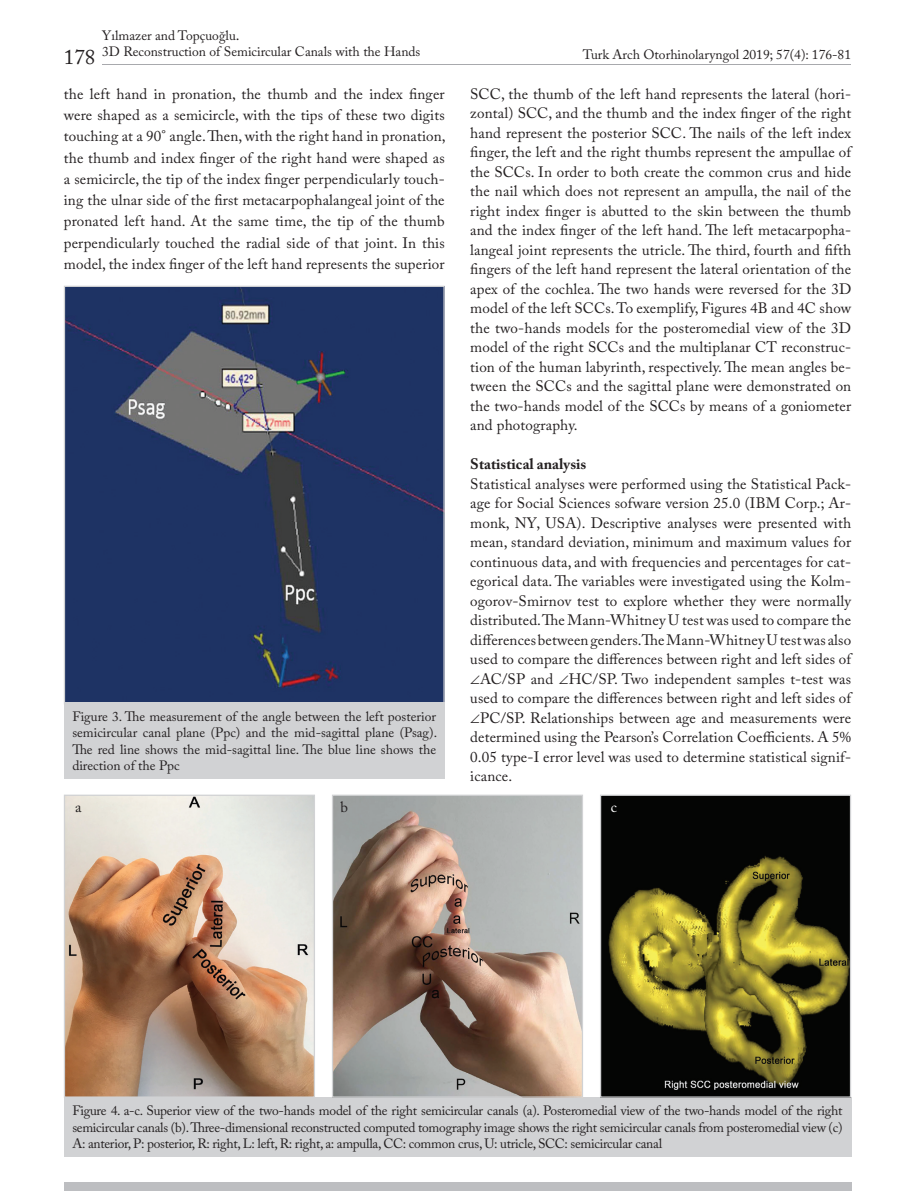
<style>
.page{position:relative;width:915px;height:1191px;background:#fff}
.page>*{position:absolute;margin:0;border:0;box-sizing:border-box;transform-origin:0 0}
.t1{font:21px "Adobe Caslon Pro";color:#231f20}
.t2{font:15px/19.5px "Adobe Caslon Pro";letter-spacing:.01em;color:#231f20;text-align:justify}
.t3{font:700 15px "Adobe Caslon Pro";color:#231f20}
.t4{font:15px "Adobe Caslon Pro";color:#fff}
.t5{font:13.5px/16.5px "Adobe Caslon Pro";color:#231f20;text-align:justify}
.s1{font-size:15px}
</style>
<div class="page">
<div style="left:64px;top:1182px;width:786px;height:9px;background:#bdbec1"></div>
<img style="left:66px;top:796px;width:247px;height:299px">
<div style="left:64px;top:794px;width:251px;height:303px;border:1px solid #d1d2d4"></div>
<div style="left:64px;top:1097px;width:786px;height:60px;background:#d1d2d4"></div>
<img style="left:334px;top:796px;width:247px;height:299px">
<div style="left:332px;top:794px;width:251px;height:303px;border:1px solid #d1d2d4"></div>
<img style="left:601px;top:796px;width:247px;height:299px">
<div style="left:599px;top:794px;width:251px;height:303px;border:1px solid #d1d2d4"></div>
<img style="left:66px;top:288px;width:376px;height:414px">
<div style="left:64px;top:702px;width:380px;height:77px;background:#d1d2d4"></div>
<hr style="left:102px;top:64px;width:748px;height:1px;background:#a8a9ad">
<p class="t5" style="left:102px;top:27px;width:319px">Yılmazer and Topçuoğlu<span class="s1">.<br></span>3D Reconstruction of Semicircular Canals with the Hands</p>
<h1 class="t1" style="left:64px;top:44px;width:33px">178</h1>
<p class="t5" style="left:582px;top:46px;width:270px">Turk Arch Otorhinolaryngol 2019; 57(4): 176-81</p>
<p class="t2" style="left:64px;top:83px;width:383px;line-height:21.3px">the left hand in pronation, the thumb and the index finger were shaped as a semicircle, with the tips of these two digits touching at a 90° angle. Then, with the right hand in pronation, the thumb and index finger of the right hand were shaped as a semicircle, the tip of the index finger perpendicularly touch&shy;ing the ulnar side of the first metacarpophalangeal joint of the pronated left hand. At the same time, the tip of the thumb perpendicularly touched the radial side of that joint. In this model, the index finger of the left hand represents the superior</p>
<p class="t2" style="left:470px;top:84px;width:382px">SCC, the thumb of the left hand represents the lateral (hori&shy;zontal) SCC, and the thumb and the index finger of the right hand represent the posterior SCC. The nails of the left index finger, the left and the right thumbs represent the ampullae of the SCCs. In order to both create the common crus and hide the nail which does not represent an ampulla, the nail of the right index finger is abutted to the skin between the thumb and the index finger of the left hand. The left metacarpopha&shy;langeal joint represents the utricle. The third, fourth and fifth fingers of the left hand represent the lateral orientation of the apex of the cochlea. The two hands were reversed for the 3D model of the left SCCs. To exemplify, Figures 4B and 4C show the two-hands models for the posteromedial view of the 3D model of the right SCCs and the multiplanar CT reconstruc&shy;tion of the human labyrinth, respectively. The mean angles be&shy;tween the SCCs and the sagittal plane were demonstrated on the two-hands model of the SCCs by means of a goniometer and photography.</p>
<p class="t3" style="left:470px;top:455px;width:118px">Statistical analysis</p>
<p class="t2" style="left:470px;top:474px;width:382px">Statistical analyses were performed using the Statistical Pack&shy;age for Social Sciences sofware version 25.0 (IBM Corp.; Ar&shy;monk, NY, USA). Descriptive analyses were presented with mean, standard deviation, minimum and maximum values for continuous data, and with frequencies and percentages for cat&shy;egorical data. The variables were investigated using the Kolm&shy;ogorov-Smirnov test to explore whether they were normally distributed. The Mann-Whitney U test was used to compare the differences between genders. The Mann-Whitney U test was also used to compare the differences between right and left sides of ∠AC/SP and ∠HC/SP. Two independent samples t-test was used to compare the differences between right and left sides of ∠PC/SP. Relationships between age and measurements were determined using the Pearson’s Correlation Coefficients. A 5% 0.05 type-I error level was used to determine statistical signif&shy;icance.</p>
<p class="t5" style="left:72px;top:708px;width:366px">Figure 3. The measurement of the angle between the left posterior semicircular canal plane (Ppc) and the mid-sagittal plane (Psag).<br>The red line shows the mid-sagittal line. The blue line shows the direction of the Ppc</p>
<p class="t2" style="left:75px;top:797px;width:8px">a</p>
<p class="t2" style="left:340px;top:797px;width:9px">b</p>
<p class="t4" style="left:610px;top:798px;width:8px">c</p>
<p class="t5" style="left:72px;top:1102px;width:771px">Figure 4. a-c. Superior view of the two-hands model of the right semicircular canals (a). Posteromedial view of the two-hands model of the right semicircular canals (b). Three-dimensional reconstructed computed tomography image shows the right semicircular canals from posteromedial view (c)<br>A: anterior, P: posterior, R: right, L: left, R: right, a: ampulla, CC: common crus, U: utricle, SCC: semicircular canal</p>
</div>
